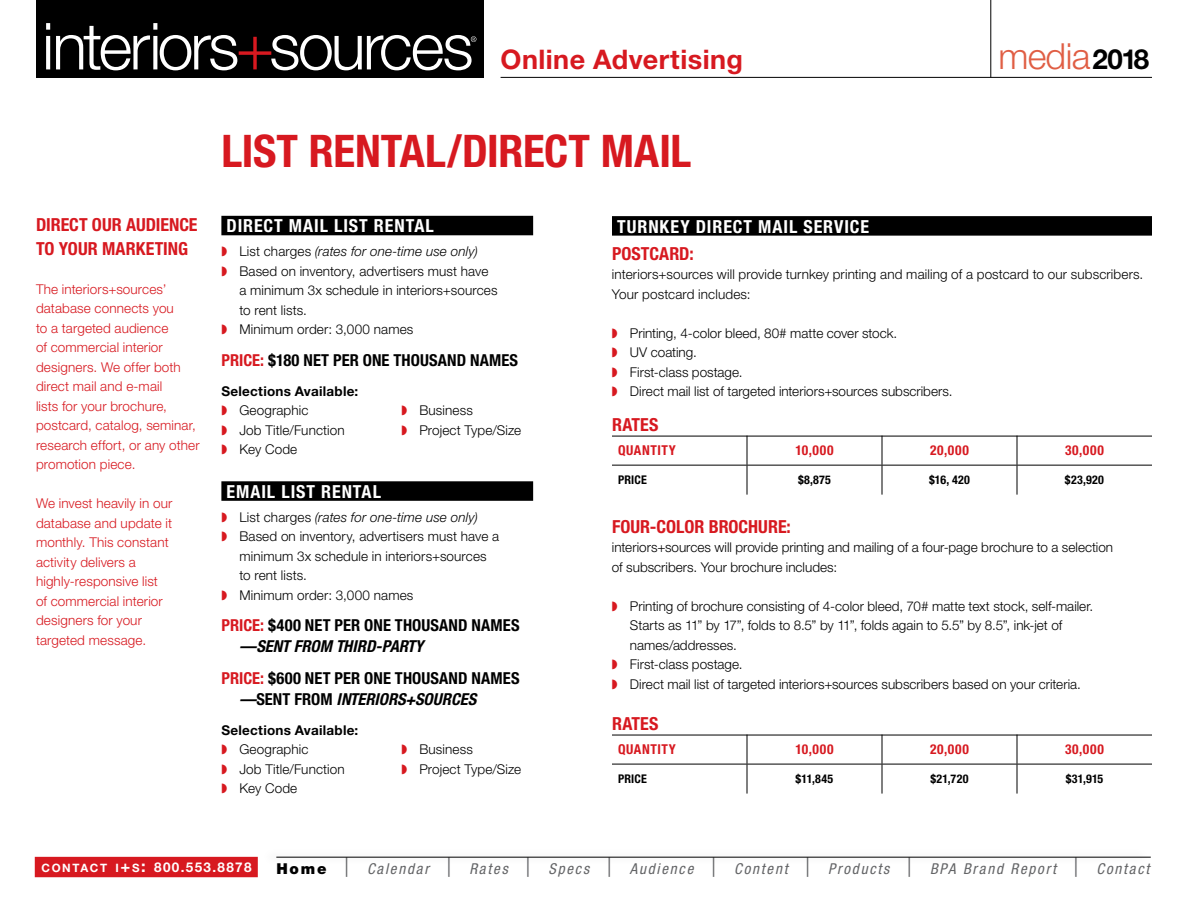
<style>
.page{position:relative;width:1188px;height:918px;background:#fff}
.page>*{position:absolute;margin:0;border:0;box-sizing:border-box;transform-origin:0 0}
.t1{font:700 condensed 45px "Helvetica Neue LT Std";letter-spacing:-.005em;color:#d71920}
.t2{font:300 36px "Helvetica Neue LT Std";letter-spacing:-.02em;color:#e05e44}
.t3{font:700 27px "Helvetica Neue LT Std";letter-spacing:.015em;color:#d71920}
.t4{font:700 condensed 18px/24px "Helvetica Neue LT Std";color:#d71920}
.t5{font:700 condensed 18px "Helvetica Neue LT Std";letter-spacing:.05em;color:#fff}
.t6{font:700 condensed 16.5px/21px "Helvetica Neue LT Std";letter-spacing:.005em;color:#000}
.t7{font:italic condensed 15px "Helvetica Neue LT Std";letter-spacing:.12em;color:#636466}
.t8{font:700 condensed 13.65px "Helvetica Neue LT Std";letter-spacing:.055em;color:#d71920}
.t9{font:300 13.5px/19.5px "Helvetica Neue LT Std";letter-spacing:.005em;color:#000}
.t10{font:300 13.5px/19.5px "Helvetica Neue LT Std";letter-spacing:.01em;color:#d71920}
.t11{font:700 13.5px "Helvetica Neue LT Std";letter-spacing:.02em;color:#000}
.t12{font:700 13.5px "Helvetica Neue LT Std";letter-spacing:.1em;color:#fff}
.t13{font:700 condensed 12px "Helvetica Neue LT Std";letter-spacing:.015em;color:#000}
.s1{font-weight:700;font-size:27.75px;color:#000}
.s2{font-style:italic}
.s3{color:#d71920}
.s4{font-size:11.55px}
.s5{font-size:16.5px}
.s6{font-weight:900;font-style:normal;font-stretch:normal;color:#000}
.s7{font-size:18px}
</style>
<div class="page">
<hr style="left:990px;top:0;width:1px;height:77px;background:#000">
<hr style="left:501px;top:77px;width:651px;height:1px;background:#000">
<div style="left:36px;top:0;width:447px;height:78px;background:#000"></div>
<svg style="left:46px;top:23px;width:430px;height:47px"></svg>
<div style="left:262px;top:849px;width:888px;height:17px;background:#000;opacity:.35"></div>
<hr style="left:276px;top:857px;width:875px;height:1px;background:#000">
<div style="left:35px;top:857px;width:223px;height:20px;background:#d71920"></div>
<div style="left:612px;top:216px;width:540px;height:20px;background:#000"></div>
<div style="left:221px;top:216px;width:312px;height:19px;background:#000"></div>
<div style="left:221px;top:481px;width:312px;height:20px;background:#000"></div>
<svg style="left:612px;top:437px;width:540px;height:58px"></svg>
<hr style="left:612px;top:436px;width:540px;height:1px;background:#000">
<svg style="left:612px;top:736px;width:540px;height:58px"></svg>
<hr style="left:612px;top:764px;width:135px;height:1px;background:#000">
<hr style="left:747px;top:764px;width:135px;height:1px;background:#000">
<hr style="left:747px;top:764px;width:1px;height:30px;background:#000">
<hr style="left:882px;top:764px;width:135px;height:1px;background:#000">
<hr style="left:882px;top:764px;width:1px;height:30px;background:#000">
<hr style="left:1017px;top:764px;width:135px;height:1px;background:#000">
<hr style="left:1017px;top:764px;width:1px;height:30px;background:#000">
<hr style="left:612px;top:735px;width:540px;height:1px;background:#000">
<h3 class="t3" style="left:501px;top:43px;width:244px">Online Advertising</h3>
<h2 class="t2" style="left:999px;top:35px;width:152px">media<span class="s1">2018</span></h2>
<h3 class="t4" style="left:36px;top:212px;width:163px">DIRECT OUR AUDIENCE<br>TO YOUR MARKETING</h3>
<p class="t10" style="left:36px;top:279px;width:165px">The interiors+sources’ database connects you<br>to a targeted audience<br>of commercial interior designers. We offer both direct mail and e-mail<br>lists for your brochure, postcard, catalog, seminar, research effort, or any other promotion piece.</p>
<p class="t10" style="left:36px;top:493px;width:138px">We invest heavily in our database and update it monthly. This constant activity delivers a highly-responsive list<br>of commercial interior designers for your targeted message.</p>
<h1 class="t1" style="left:221px;top:124px;width:471px">LIST RENTAL/DIRECT MAIL</h1>
<h3 class="t5" style="left:227px;top:215px;width:209px">DIRECT MAIL LIST RENTAL</h3>
<p class="t9" style="left:239px;top:241px;width:260px">List charges <span class="s2">(rates for one-time use only)<br></span>Based on inventory, advertisers must have a minimum 3x schedule in interiors+sources to rent lists.<br>Minimum order: 3,000 names</p>
<p class="t6" style="left:221px;top:349px;width:298px"><span class="s3">PRICE:</span> $180 NET PER ONE THOUSAND NAMES</p>
<p class="t11" style="left:221px;top:383px;width:138px">Selections Available:</p>
<p class="t9" style="left:239px;top:400px;width:71px">Geographic</p>
<p class="t9" style="left:419px;top:400px;width:55px">Business</p>
<p class="t9" style="left:239px;top:420px;width:107px">Job Title/Function</p>
<p class="t9" style="left:419px;top:420px;width:103px">Project Type/Size</p>
<p class="t9" style="left:239px;top:439px;width:59px">Key Code</p>
<h3 class="t5" style="left:227px;top:481px;width:156px">EMAIL LIST RENTAL</h3>
<p class="t9" style="left:239px;top:507px;width:261px">List charges <span class="s2">(rates for one-time use only)<br></span>Based on inventory, advertisers must have a minimum 3x schedule in interiors+sources to rent lists.<br>Minimum order: 3,000 names</p>
<p class="t6" style="left:239px;top:615px;width:282px;text-indent:-18px"><span class="s3">PRICE:</span> $400 NET PER ONE THOUSAND NAMES <span class="s2">—SENT FROM THIRD-PARTY</span></p>
<p class="t6" style="left:239px;top:667px;width:282px;text-indent:-18px"><span class="s3">PRICE:</span> $600 NET PER ONE THOUSAND NAMES <span class="s2">—</span>SENT FROM <span class="s2">INTERIORS+SOURCES</span></p>
<p class="t11" style="left:221px;top:722px;width:138px">Selections Available:</p>
<p class="t9" style="left:239px;top:739px;width:71px">Geographic</p>
<p class="t9" style="left:419px;top:739px;width:55px">Business</p>
<p class="t9" style="left:239px;top:759px;width:107px">Job Title/Function</p>
<p class="t9" style="left:419px;top:759px;width:103px">Project Type/Size</p>
<p class="t9" style="left:239px;top:778px;width:59px">Key Code</p>
<h3 class="t5" style="left:617px;top:215px;width:253px">TURNKEY DIRECT MAIL SERVICE</h3>
<h3 class="t4" style="left:612px;top:241px;width:83px">POSTCARD:</h3>
<p class="t9" style="left:612px;top:264px;width:533px">interiors+sources will provide turnkey printing and mailing of a postcard to our subscribers.<br>Your postcard includes:</p>
<p class="t9" style="left:630px;top:323px;width:324px">Printing, 4-color bleed, 80# matte cover stock.<br>UV coating.<br>First-class postage.<br>Direct mail list of targeted interiors+sources subscribers.</p>
<h3 class="t4" style="left:612px;top:413px;width:48px">RATES</h3>
<p class="t8" style="left:618px;top:442px;width:59px">QUANTITY</p>
<p class="t8" style="left:795px;top:442px;width:40px">10,000</p>
<p class="t8" style="left:930px;top:442px;width:40px">20,000</p>
<p class="t8" style="left:1065px;top:442px;width:40px">30,000</p>
<p class="t13" style="left:618px;top:473px;width:30px">PRICE</p>
<p class="t13" style="left:798px;top:473px;width:35px">$8,875</p>
<p class="t13" style="left:929px;top:473px;width:42px">$16, 420</p>
<p class="t13" style="left:1065px;top:473px;width:41px">$23,920</p>
<h3 class="t4" style="left:612px;top:514px;width:180px">FOUR-COLOR BROCHURE:</h3>
<p class="t9" style="left:612px;top:537px;width:503px">interiors+sources will provide printing and mailing of a four-page brochure to a selection of subscribers. Your brochure includes:</p>
<p class="t9" style="left:630px;top:596px;width:465px">Printing of brochure consisting of 4-color bleed, 70# matte text stock, self-mailer.<br>Starts as 11” by 17”, folds to 8.5” by 11”, folds again to 5.5” by 8.5”, ink-jet of names/addresses.<br>First-class postage.<br>Direct mail list of targeted interiors+sources subscribers based on your criteria.</p>
<h3 class="t4" style="left:612px;top:712px;width:48px">RATES</h3>
<p class="t8" style="left:618px;top:741px;width:59px">QUANTITY</p>
<p class="t8" style="left:795px;top:741px;width:40px">10,000</p>
<p class="t8" style="left:930px;top:741px;width:40px">20,000</p>
<p class="t8" style="left:1065px;top:741px;width:40px">30,000</p>
<p class="t13" style="left:618px;top:772px;width:30px">PRICE</p>
<p class="t13" style="left:796px;top:772px;width:39px">$11,845</p>
<p class="t13" style="left:931px;top:772px;width:39px">$21,720</p>
<p class="t13" style="left:1066px;top:772px;width:39px">$31,915</p>
<p class="t12" style="left:41px;top:858px;width:212px"><span class="s4">CONTACT I</span><span class="s5">+</span><span class="s4">S</span><span class="s5">:</span> 800.553.8878</p>
<p class="t7" style="left:276px;top:860px;width:875px"><span class="s6">Home</span> <span class="s7">|</span> Calendar <span class="s7">|</span> Rates <span class="s7">|</span> Specs <span class="s7">|</span> Audience <span class="s7">|</span> Content <span class="s7">|</span> Products <span class="s7">|</span> BPA Brand Report <span class="s7">|</span> Contact</p>
</div>
